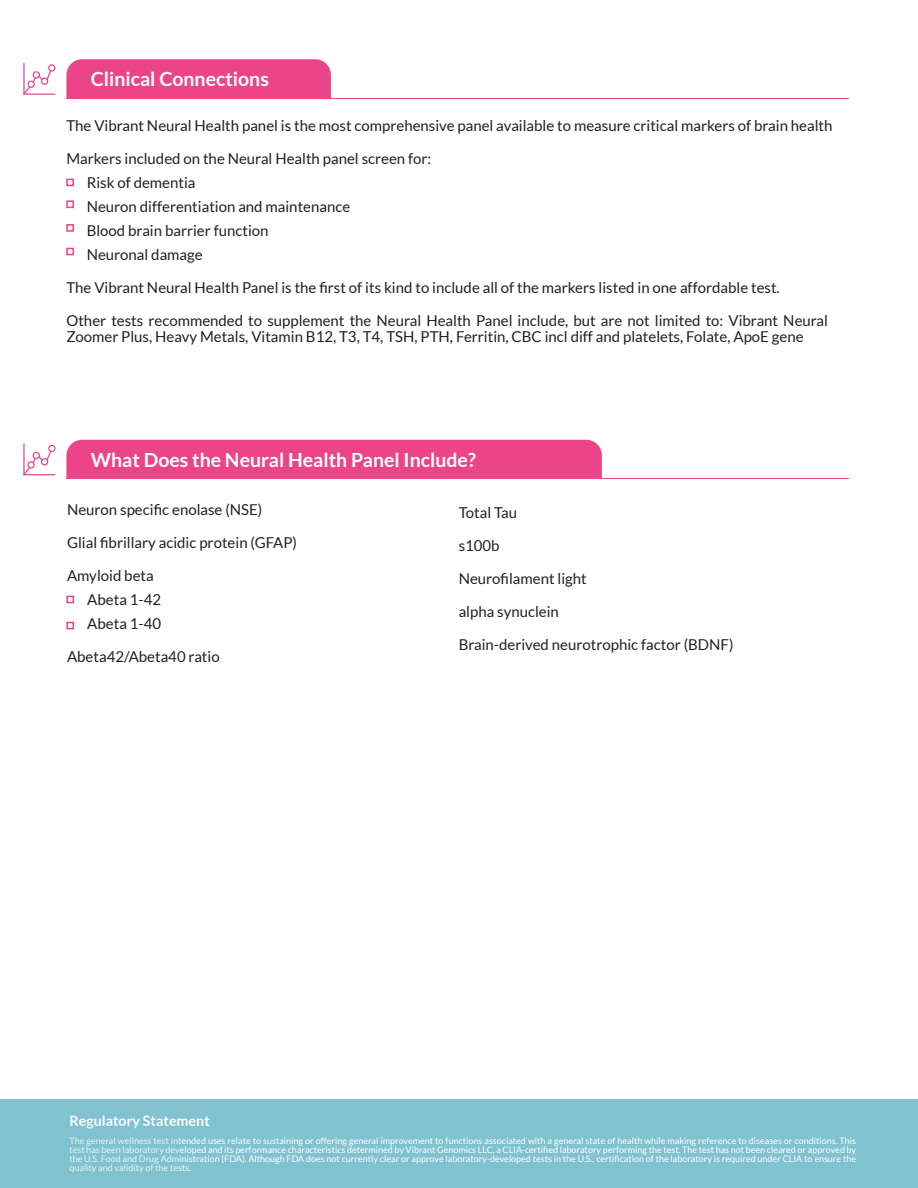
<style>
.page{position:relative;width:918px;height:1188px;background:#fff}
.page>*{position:absolute;margin:0;border:0;box-sizing:border-box;transform-origin:0 0}
.t1{font:700 19.5px "Lato";color:#fff}
.t2{font:15px/24px "Lato";color:#231f20}
.t3{font:700 14.25px "Lato";color:#fff}
.t4{font:9px/9px "Lato";color:#fff;text-align:justify}
</style>
<div class="page">
<div style="left:0;top:1099px;width:918px;height:89px;background:#80c2cf"></div>
<div style="left:66px;top:59px;width:265px;height:39px;background:#ec4489"></div>
<svg style="left:23px;top:63px;width:33px;height:32px"></svg>
<hr style="left:66px;top:98px;width:782px;height:1px;background:#ec4489">
<hr style="left:66px;top:478px;width:782px;height:1px;background:#ec4489">
<div style="left:66px;top:179px;width:8px;height:7px;border:2px solid #ec4489"></div>
<div style="left:66px;top:200px;width:8px;height:8px;border:2px solid #ec4489"></div>
<div style="left:66px;top:224px;width:8px;height:8px;border:2px solid #ec4489"></div>
<div style="left:66px;top:248px;width:8px;height:7px;border:2px solid #ec4489"></div>
<div style="left:66px;top:440px;width:536px;height:38px;background:#ec4489"></div>
<svg style="left:23px;top:443px;width:33px;height:32px"></svg>
<div style="left:66px;top:596px;width:8px;height:7px;border:2px solid #ec4489"></div>
<div style="left:66px;top:622px;width:8px;height:7px;border:2px solid #ec4489"></div>
<h1 class="t1" style="left:91px;top:68px;width:180px">Clinical Connections</h1>
<p class="t2" style="left:66px;top:113px;width:768px">The Vibrant Neural Health panel is the most comprehensive panel available to measure critical markers of brain health</p>
<p class="t2" style="left:87px;top:146px;width:346px;text-indent:-20px">Markers included on the Neural Health panel screen for:<br>Risk of dementia<br>Neuron differentiation and maintenance<br>Blood brain barrier function<br>Neuronal damage</p>
<p class="t2" style="left:66px;top:275px;width:715px">The Vibrant Neural Health Panel is the first of its kind to include all of the markers listed in one affordable test.</p>
<p class="t2" style="left:66px;top:312px;width:763px;line-height:16.5px">Other tests recommended to supplement the Neural Health Panel include, but are not limited to: Vibrant Neural<br>Zoomer Plus, Heavy Metals, Vitamin B12, T3, T4, TSH, PTH, Ferritin, CBC incl diff and platelets, Folate, ApoE gene</p>
<h1 class="t1" style="left:91px;top:448px;width:387px">What Does the Neural Health Panel Include?</h1>
<p class="t2" style="left:459px;top:500px;width:60px">Total Tau</p>
<p class="t2" style="left:459px;top:533px;width:42px">s100b</p>
<p class="t2" style="left:459px;top:566px;width:130px">Neurofilament light</p>
<p class="t2" style="left:459px;top:599px;width:102px">alpha synuclein</p>
<p class="t2" style="left:459px;top:632px;width:276px">Brain-derived neurotrophic factor (BDNF)</p>
<p class="t2" style="left:67px;top:498px;width:197px">Neuron specific enolase (NSE)</p>
<p class="t2" style="left:67px;top:531px;width:232px">Glial fibrillary acidic protein (GFAP)</p>
<p class="t2" style="left:87px;top:564px;width:75px;text-indent:-20px">Amyloid beta<br>Abeta 1-42<br>Abeta 1-40</p>
<p class="t2" style="left:67px;top:645px;width:154px">Abeta42/Abeta40 ratio</p>
<p class="t3" style="left:69px;top:1113px;width:142px">Regulatory Statement</p>
<p class="t4" style="left:69px;top:1137px;width:788px">The general wellness test intended uses relate to sustaining or offering general improvement to functions associated with a general state of health while making reference to diseases or conditions. This test has been laboratory developed and its performance characteristics determined by Vibrant Genomics LLC, a CLIA-certified laboratory performing the test. The test has not been cleared or approved by the U.S. Food and Drug Administration (FDA). Although FDA does not currently clear or approve laboratory-developed tests in the U.S., certification of the laboratory is required under CLIA to ensure the quality and validity of the tests.</p>
</div>
